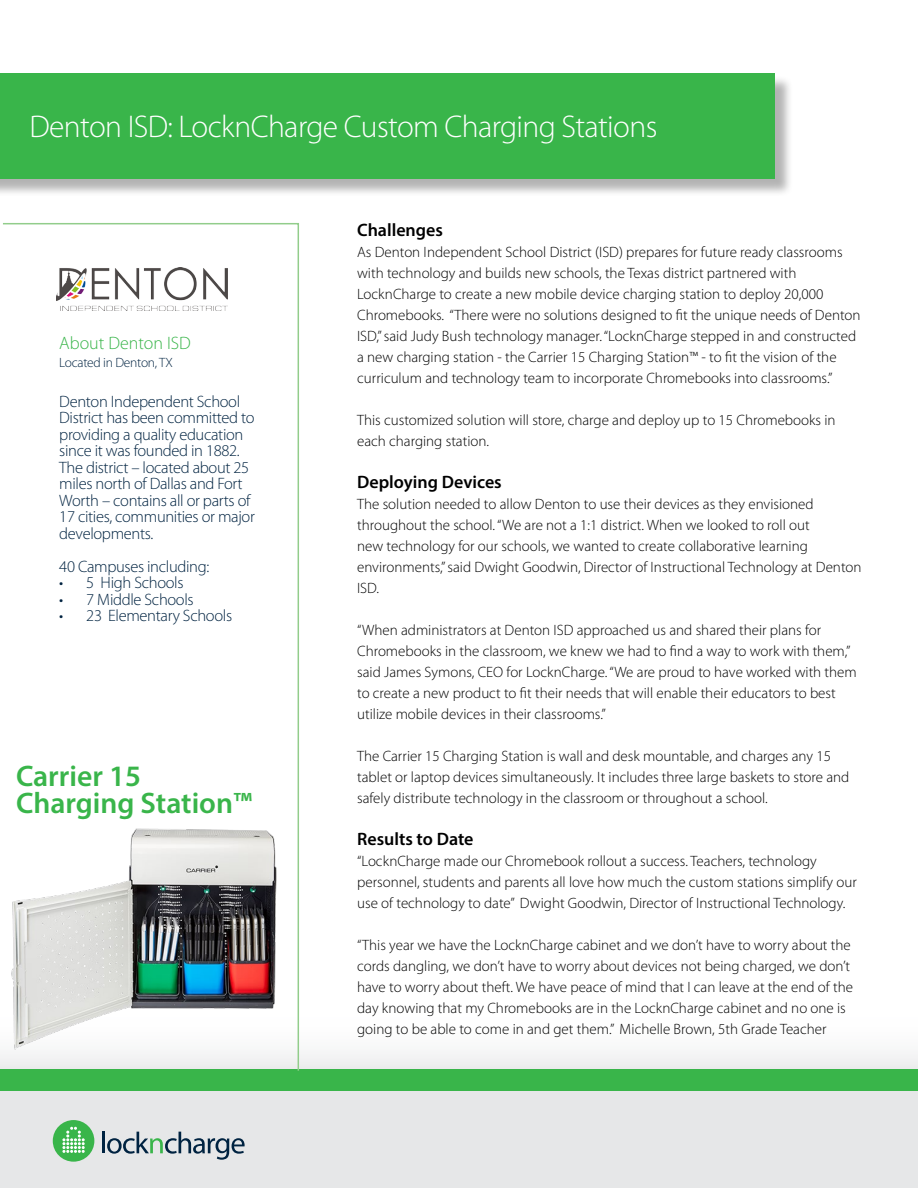
<style>
.page{position:relative;width:918px;height:1188px;background:#fff}
.page>*{position:absolute;margin:0;border:0;box-sizing:border-box;transform-origin:0 0}
.HEading{font:300 31.5px "Myriad Pro";letter-spacing:-.02em;color:#fff}
.t1{font:600 29.7px/27px "Myriad Pro";color:#39b54a}
.Paragraph_Style_1{font:600 18px "Myriad Pro";color:#000}
.Paragraph_Style_1-2{font:300 18px "Myriad Pro";color:#39b54a}
.Paragraph_Style_1-3{font:300 16.5px/16.5px "Myriad Pro";letter-spacing:-.02em;color:#002341}
.Paragraph_Style_1-4{font:300 15px/21px "Myriad Pro";color:#000}
.Paragraph_Style_1-5{font:300 13.5px "Myriad Pro";letter-spacing:-.02em;color:#002341}
</style>
<div class="page">
<div style="left:0;top:1077px;width:918px;height:111px;background:#e6e7e8"></div>
<div style="left:0;top:1069px;width:918px;height:21px;background:#39b54a"></div>
<hr style="left:102px;top:1132px;width:3px;height:21px;background:#002341">
<svg style="left:107px;top:1132px;width:138px;height:28px"></svg>
<div style="left:53px;top:1120px;width:41px;height:42px;background:#39b54a;border-radius:50%"></div>
<svg style="left:62px;top:1127px;width:23px;height:26px"></svg>
<div style="left:0;top:75px;width:793px;height:122px;background:#000;opacity:.3"></div>
<div style="left:0;top:73px;width:774px;height:105px;background:#39b54a"></div>
<svg style="left:1px;top:223px;width:299px;height:848px"></svg>
<img style="left:57px;top:268px;width:170px;height:43px">
<img style="left:0;top:825px;width:301px;height:238px">
<p class="HEading" style="left:29px;top:107px;width:630px">Denton ISD: LocknCharge Custom Charging Stations</p>
<p class="Paragraph_Style_1-2" style="left:59px;top:332px;width:133px">About Denton ISD</p>
<p class="Paragraph_Style_1-5" style="left:59px;top:354px;width:115px">Located in Denton, TX</p>
<p class="Paragraph_Style_1-3" style="left:59px;top:393px;width:197px">Denton Independent School<br>District has been committed to providing a quality education since it was founded in 1882.<br>The district – located about 25 miles north of Dallas and Fort<br>Worth – contains all or parts of<br>17 cities, communities or major developments.</p>
<p class="Paragraph_Style_1-3" style="left:59px;top:558px;width:151px">40 Campuses including:</p>
<p class="Paragraph_Style_1-3" style="left:59px;top:575px;width:126px">• 5 High Schools</p>
<p class="Paragraph_Style_1-3" style="left:59px;top:591px;width:136px">• 7 Middle Schools</p>
<p class="Paragraph_Style_1-3" style="left:59px;top:608px;width:174px">• 23 Elementary Schools</p>
<p class="t1" style="left:16px;top:762px;width:237px">Carrier 15<br>Charging Station™</p>
<p class="Paragraph_Style_1" style="left:357px;top:219px;width:87px">Challenges</p>
<p class="Paragraph_Style_1-4" style="left:357px;top:242px;width:505px">As Denton Independent School District (ISD) prepares for future ready classrooms with technology and builds new schools, the Texas district partnered with LocknCharge to create a new mobile device charging station to deploy 20,000<br>Chromebooks. “There were no solutions designed to fit the unique needs of Denton ISD,” said Judy Bush technology manager. “LocknCharge stepped in and constructed a new charging station - the Carrier 15 Charging Station™ - to fit the vision of the curriculum and technology team to incorporate Chromebooks into classrooms.”</p>
<p class="Paragraph_Style_1-4" style="left:357px;top:410px;width:480px">This customized solution will store, charge and deploy up to 15 Chromebooks in each charging station.</p>
<p class="Paragraph_Style_1" style="left:357px;top:471px;width:146px">Deploying Devices</p>
<p class="Paragraph_Style_1-4" style="left:357px;top:494px;width:506px">The solution needed to allow Denton to use their devices as they envisioned throughout the school. “We are not a 1:1 district. When we looked to roll out<br>new technology for our schools, we wanted to create collaborative learning environments,” said Dwight Goodwin, Director of Instructional Technology at Denton ISD.</p>
<p class="Paragraph_Style_1-4" style="left:357px;top:620px;width:501px">“When administrators at Denton ISD approached us and shared their plans for Chromebooks in the classroom, we knew we had to find a way to work with them,” said James Symons, CEO for LocknCharge. “We are proud to have worked with them to create a new product to fit their needs that will enable their educators to best utilize mobile devices in their classrooms.”</p>
<p class="Paragraph_Style_1-4" style="left:357px;top:746px;width:494px">The Carrier 15 Charging Station is wall and desk mountable, and charges any 15 tablet or laptop devices simultaneously. It includes three large baskets to store and safely distribute technology in the classroom or throughout a school.</p>
<p class="Paragraph_Style_1" style="left:357px;top:828px;width:118px">Results to Date</p>
<p class="Paragraph_Style_1-4" style="left:357px;top:851px;width:501px">“LocknCharge made our Chromebook rollout a success. Teachers, technology personnel, students and parents all love how much the custom stations simplify our use of technology to date” Dwight Goodwin, Director of Instructional Technology.</p>
<p class="Paragraph_Style_1-4" style="left:357px;top:935px;width:497px">“This year we have the LocknCharge cabinet and we don’t have to worry about the cords dangling, we don’t have to worry about devices not being charged, we don’t have to worry about theft. We have peace of mind that I can leave at the end of the day knowing that my Chromebooks are in the LocknCharge cabinet and no one is going to be able to come in and get them.” Michelle Brown, 5th Grade Teacher</p>
</div>
